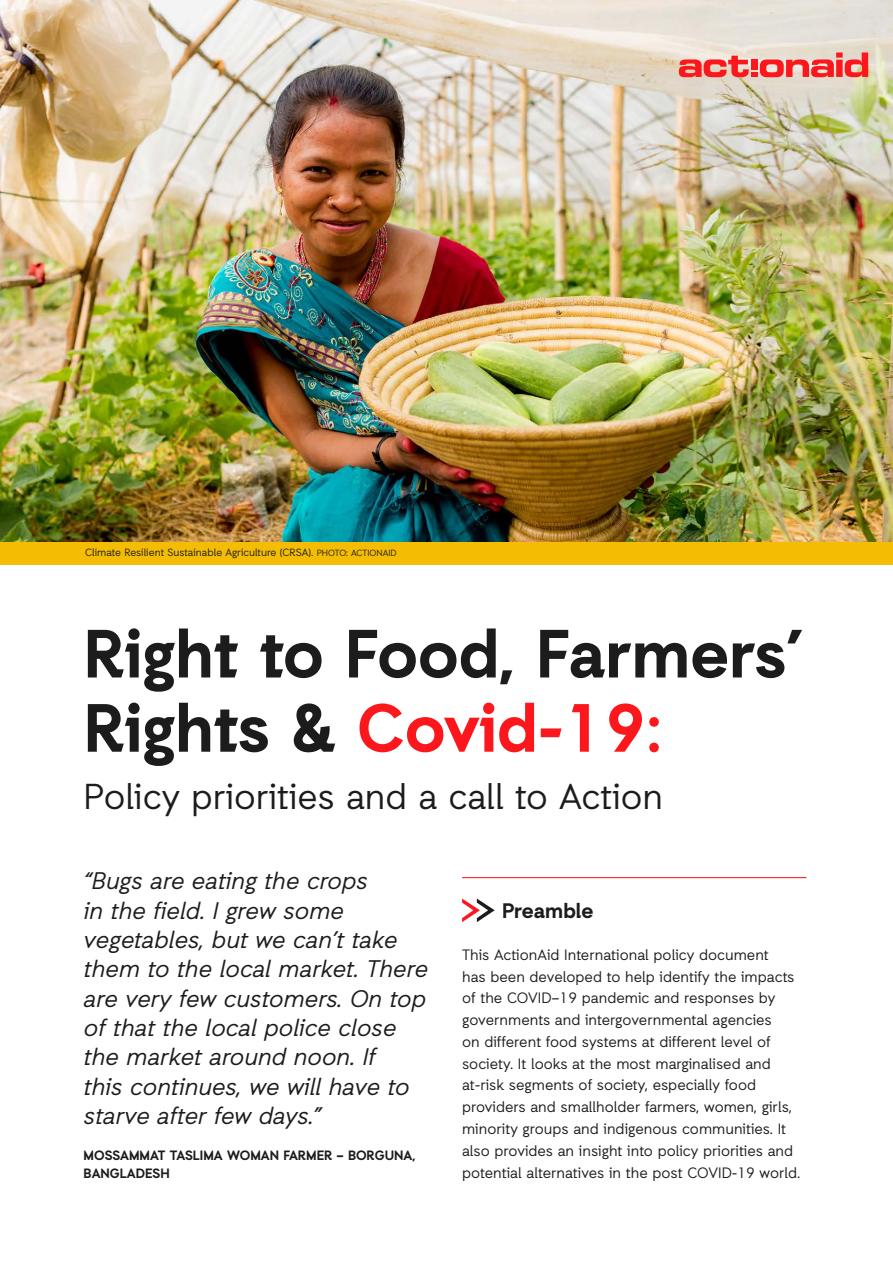
<style>
.page{position:relative;width:893px;height:1263px;background:#fff}
.page>*{position:absolute;margin:0;border:0;box-sizing:border-box;transform-origin:0 0}
.t1{font:700 68.1px/74.2px "Auxilia";color:#1c1c1c}
.t2{font:36px "Auxilia";color:#1c1c1c}
.t3{font:italic 24px/29.4px "Auxilia";color:#1c1c1c}
.t4{font:700 21px "Auxilia";color:#1c1c1c}
.t5{font:15px/21.8px "Auxilia";color:#1c1c1c}
.t6{font:700 13.5px/17.4px "Auxilia";color:#1c1c1c}
.body_copy{font:10.5px "Auxilia";color:#1c1c1c}
.s1{font-size:9px}
.s2{color:#fb171c}
</style>
<div class="page">
<img style="left:0;top:0;width:893px;height:542px">
<svg style="left:679px;top:53px;width:189px;height:24px;background:#f17975"></svg>
<hr style="left:462px;top:877px;width:344px;height:1px;background:#fb171c">
<svg style="left:462px;top:898px;width:33px;height:24px"></svg>
<div style="left:0;top:542px;width:893px;height:22px;background:#f4bc03"></div>
<p class="body_copy" style="left:85px;top:546px;width:313px">Climate Resilient Sustainable Agriculture (CRSA). <span class="s1">PHOTO: ACTIONAID</span></p>
<p class="t1" style="left:84px;top:615px;width:721px">Right to Food, Farmers’<br>Rights &amp; <span class="s2">Covid-19:</span></p>
<p class="t2" style="left:84px;top:774px;width:581px">Policy priorities and a call to Action</p>
<p class="t3" style="left:84px;top:866px;width:346px">“Bugs are eating the crops<br>in the field. I grew some vegetables, but we can’t take them to the local market. There are very few customers. On top of that the local police close the market around noon. If<br>this continues, we will have to starve after few days.”</p>
<p class="t6" style="left:84px;top:1146px;width:333px">MOSSAMMAT TASLIMA WOMAN FARMER – BORGUNA,<br>BANGLADESH</p>
<p class="t4" style="left:502px;top:897px;width:93px">Preamble</p>
<p class="t5" style="left:462px;top:943px;width:340px">This ActionAid International policy document<br>has been developed to help identify the impacts of the COVID–19 pandemic and responses by governments and intergovernmental agencies<br>on different food systems at different level of society. It looks at the most marginalised and at-risk segments of society, especially food providers and smallholder farmers, women, girls, minority groups and indigenous communities. It also provides an insight into policy priorities and potential alternatives in the post COVID-19 world.</p>
</div>
